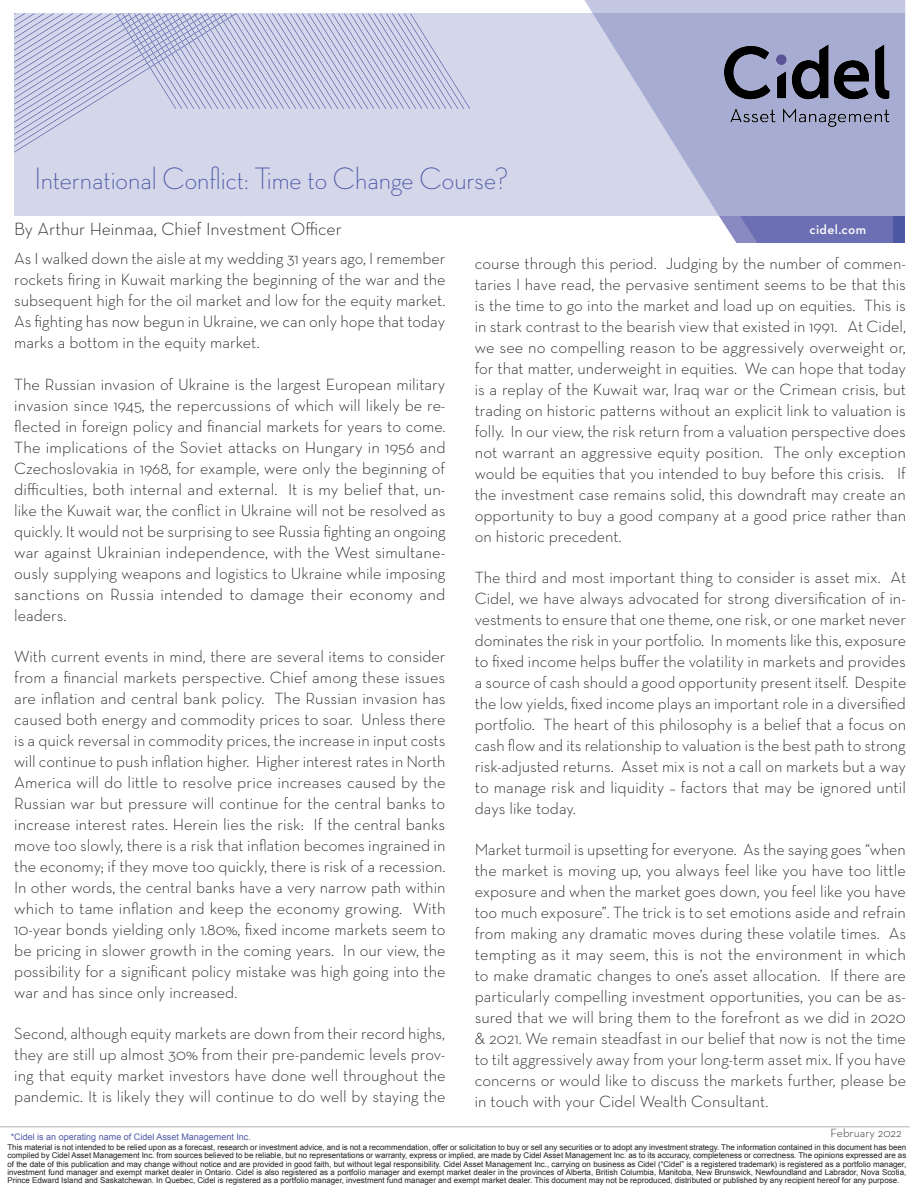
<style>
.page{position:relative;width:918px;height:1188px;background:#fff}
.page>*{position:absolute;margin:0;border:0;box-sizing:border-box;transform-origin:0 0}
.t1{font:300 31.5px "Neutra Disp";color:#4c58a6}
.New_Body_Text_July_2{font:300 18px "Neutra Text";color:#231f20}
.New_Body_Text_July_2-2{font:300 16.5px/21px "Neutra Text";color:#231f20;text-align:justify}
.t2{font:600 13.5px "Neutra Text";letter-spacing:.025em;color:#fff}
.t3{font:300 12px "Neutra Text";color:#231f20}
.t4{font:9px "Arial";color:#4c58a6}
.t5{font:7.95px/8.2px "Arial";color:#231f20;text-align:justify}
</style>
<div class="page">
<div style="left:14px;top:14px;width:891px;height:202px;background:#d4d7e9"></div>
<svg style="left:584px;top:0;width:321px;height:216px;fill:#a7add2"></svg>
<svg style="left:14px;top:14px;width:456px;height:139px"></svg>
<svg style="left:719px;top:216px;width:174px;height:27px;background:#7679b9"></svg>
<div style="left:893px;top:216px;width:12px;height:27px;background:#4c58a6"></div>
<img style="left:724px;top:44px;width:165px;height:82px">
<svg style="left:599px;top:1127px;width:311px;height:1px"></svg>
<hr style="left:0;top:1126px;width:910px;height:1px;background:#808285">
<h1 class="t1" style="left:34px;top:161px;width:476px">International Conflict: Time to Change Course?</h1>
<p class="New_Body_Text_July_2" style="left:14px;top:218px;width:329px">By Arthur Heinmaa, Chief Investment Officer</p>
<p class="New_Body_Text_July_2-2" style="left:14px;top:248px;width:433px">As I walked down the aisle at my wedding 31 years ago, I remember rockets firing in Kuwait marking the beginning of the war and the subsequent high for the oil market and low for the equity market.<br>As fighting has now begun in Ukraine, we can only hope that today marks a bottom in the equity market.</p>
<p class="New_Body_Text_July_2-2" style="left:14px;top:373px;width:433px">The Russian invasion of Ukraine is the largest European military invasion since 1945, the repercussions of which will likely be re&shy;flected in foreign policy and financial markets for years to come.<br>The implications of the Soviet attacks on Hungary in 1956 and Czechoslovakia in 1968, for example, were only the beginning of difficulties, both internal and external. It is my belief that, un&shy;like the Kuwait war, the conflict in Ukraine will not be resolved as quickly. It would not be surprising to see Russia fighting an ongoing war against Ukrainian independence, with the West simultane&shy;ously supplying weapons and logistics to Ukraine while imposing sanctions on Russia intended to damage their economy and leaders.</p>
<p class="New_Body_Text_July_2-2" style="left:14px;top:645px;width:433px">With current events in mind, there are several items to consider from a financial markets perspective. Chief among these issues are inflation and central bank policy. The Russian invasion has caused both energy and commodity prices to soar. Unless there is a quick reversal in commodity prices, the increase in input costs will continue to push inflation higher. Higher interest rates in North America will do little to resolve price increases caused by the Russian war but pressure will continue for the central banks to increase interest rates. Herein lies the risk: If the central banks move too slowly, there is a risk that inflation becomes ingrained in the economy; if they move too quickly, there is risk of a recession.<br>In other words, the central banks have a very narrow path within which to tame inflation and keep the economy growing. With 10-year bonds yielding only 1.80%, fixed income markets seem to be pricing in slower growth in the coming years. In our view, the possibility for a significant policy mistake was high going into the war and has since only increased.</p>
<p class="New_Body_Text_July_2-2" style="left:14px;top:1023px;width:433px">Second, although equity markets are down from their record highs, they are still up almost 30% from their pre-pandemic levels prov&shy;ing that equity market investors have done well throughout the pandemic. It is likely they will continue to do well by staying the</p>
<p class="t2" style="left:809px;top:221px;width:58px">cidel.com</p>
<p class="New_Body_Text_July_2-2" style="left:475px;top:252px;width:433px">course through this period. Judging by the number of commen&shy;taries I have read, the pervasive sentiment seems to be that this is the time to go into the market and load up on equities. This is in stark contrast to the bearish view that existed in 1991. At Cidel, we see no compelling reason to be aggressively overweight or, for that matter, underweight in equities. We can hope that today is a replay of the Kuwait war, Iraq war or the Crimean crisis, but trading on historic patterns without an explicit link to valuation is folly. In our view, the risk return from a valuation perspective does not warrant an aggressive equity position. The only exception would be equities that you intended to buy before this crisis. If the investment case remains solid, this downdraft may create an opportunity to buy a good company at a good price rather than on historic precedent.</p>
<p class="New_Body_Text_July_2-2" style="left:475px;top:566px;width:433px">The third and most important thing to consider is asset mix. At Cidel, we have always advocated for strong diversification of in&shy;vestments to ensure that one theme, one risk, or one market never dominates the risk in your portfolio. In moments like this, exposure to fixed income helps buffer the volatility in markets and provides a source of cash should a good opportunity present itself. Despite the low yields, fixed income plays an important role in a diversified portfolio. The heart of this philosophy is a belief that a focus on cash flow and its relationship to valuation is the best path to strong risk-adjusted returns. Asset mix is not a call on markets but a way to manage risk and liquidity – factors that may be ignored until days like today.</p>
<p class="New_Body_Text_July_2-2" style="left:475px;top:839px;width:433px">Market turmoil is upsetting for everyone. As the saying goes “when the market is moving up, you always feel like you have too little exposure and when the market goes down, you feel like you have too much exposure”. The trick is to set emotions aside and refrain from making any dramatic moves during these volatile times. As tempting as it may seem, this is not the environment in which to make dramatic changes to one’s asset allocation. If there are particularly compelling investment opportunities, you can be as&shy;sured that we will bring them to the forefront as we did in 2020 &amp; 2021. We remain steadfast in our belief that now is not the time to tilt aggressively away from your long-term asset mix. If you have concerns or would like to discuss the markets further, please be in touch with your Cidel Wealth Consultant.</p>
<p class="t3" style="left:831px;top:1126px;width:73px">February 2022</p>
<p class="t5" style="left:7px;top:1143px;width:901px">This material is not intended to be relied upon as a forecast, research or investment advice, and is not a recommendation, offer or solicitation to buy or sell any securities or to adopt any investment strategy. The information contained in this document has been compiled by Cidel Asset Management Inc. from sources believed to be reliable, but no representations or warranty, express or implied, are made by Cidel Asset Management Inc. as to its accuracy, completeness or correctness. The opinions expressed are as of the date of this publication and may change without notice and are provided in good faith, but without legal responsibility. Cidel Asset Management Inc., carrying on business as Cidel (“Cidel” is a registered trademark) is registered as a portfolio manager, investment fund manager and exempt market dealer in Ontario. Cidel is also registered as a portfolio manager and exempt market dealer in the provinces of Alberta, British Columbia, Manitoba, New Brunswick, Newfoundland and Labrador, Nova Scotia, Prince Edward Island and Saskatchewan. In Quebec, Cidel is registered as a portfolio manager, investment fund manager and exempt market dealer. This document may not be reproduced, distributed or published by any recipient hereof for any purpose.</p>
<p class="t4" style="left:11px;top:1131px;width:242px">*Cidel is an operating name of Cidel Asset Management Inc.</p>
</div>
